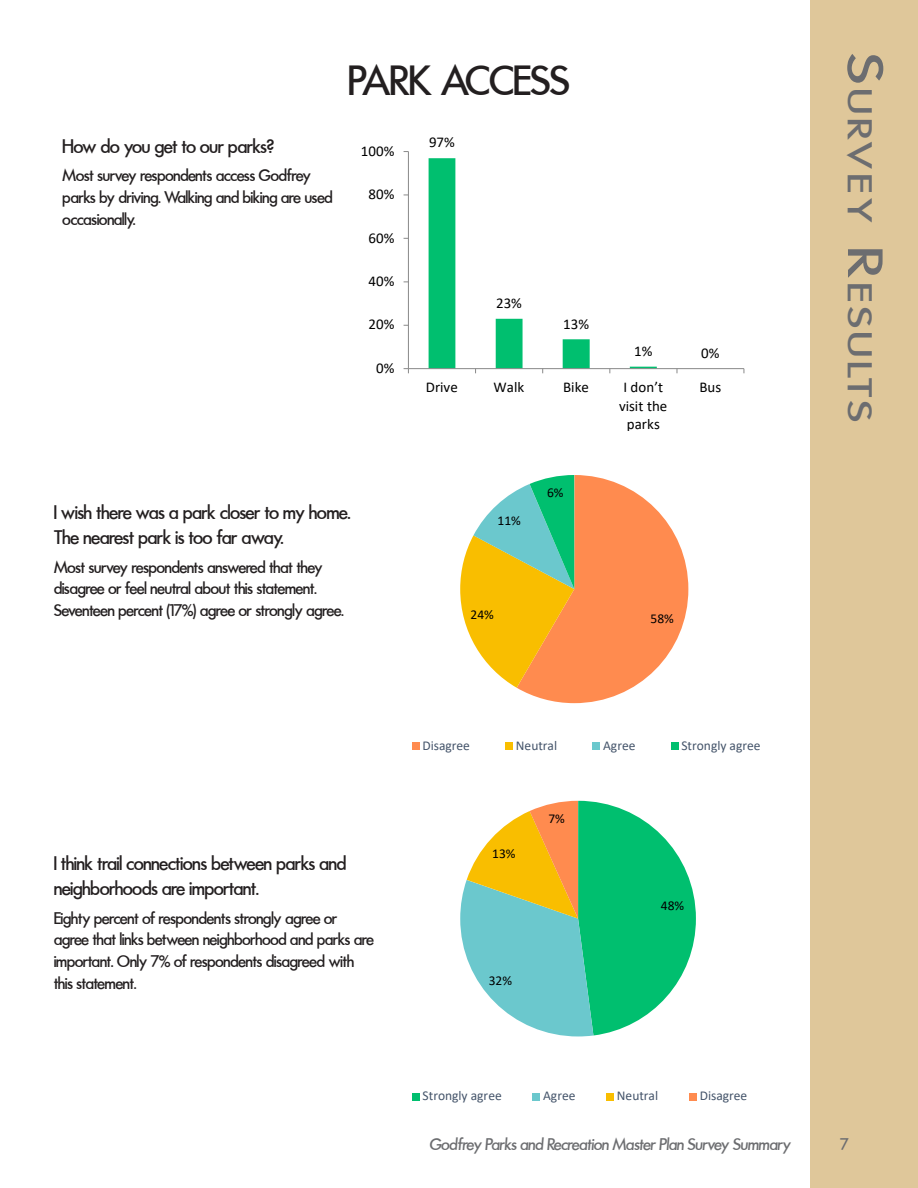
<style>
.page{position:relative;width:918px;height:1188px;background:#fff}
.page>*{position:absolute;margin:0;border:0;box-sizing:border-box;transform-origin:0 0}
.t1{font:500 45px "Futura";color:#231f20}
.t2{font:500 36.75px "Futura";letter-spacing:.115em;color:#6c6d70;scale:1.3 1}
.t3{font:500 21px/25.2px "Futura";color:#231f20}
.t4{font:500 18px/21.6px "Futura";color:#231f20}
.t5{font:500 18px "Futura";letter-spacing:-.025em;color:#6c6d70}
.t6{font:15px/18.3px "Calibri";color:#000;text-align:center}
.t7{font:13.5px "Calibri";color:#44546a}
.t8{font:13.5px "Calibri";color:#000}
.s1{font-size:52.5px}
</style>
<div class="page">
<div style="left:810px;top:0;width:108px;height:1188px;background:#dfc79a"></div>
<svg style="left:403px;top:151px;width:342px;height:223px"></svg>
<svg style="left:412px;top:475px;width:277px;height:275px"></svg>
<svg style="left:412px;top:800px;width:285px;height:301px"></svg>
<p class="t1" style="left:349px;top:57px;width:222px">PARK ACCESS</p>
<p class="t3" style="left:63px;top:134px;width:213px">How do you get to our parks?</p>
<p class="t6" style="left:361px;top:141px;width:35px">100%</p>
<p class="t4" style="left:63px;top:165px;width:272px">Most survey respondents access Godfrey parks by driving. Walking and biking are used occasionally.</p>
<p class="t6" style="left:369px;top:185px;width:27px">80%</p>
<p class="t6" style="left:369px;top:228px;width:27px">60%</p>
<p class="t6" style="left:369px;top:272px;width:27px">40%</p>
<p class="t6" style="left:369px;top:315px;width:27px">20%</p>
<p class="t6" style="left:376px;top:358px;width:20px">0%</p>
<p class="t3" style="left:54px;top:500px;width:298px">I wish there was a park closer to my home.<br>The nearest park is too far away.</p>
<p class="t4" style="left:54px;top:556px;width:291px">Most survey respondents answered that they disagree or feel neutral about this statement.<br>Seventeen percent (17%) agree or strongly agree.</p>
<p class="t6" style="left:429px;top:133px;width:27px">97%</p>
<p class="t6" style="left:496px;top:293px;width:27px">23%</p>
<p class="t6" style="left:563px;top:314px;width:27px">13%</p>
<p class="t6" style="left:634px;top:341px;width:20px">1%</p>
<p class="t6" style="left:701px;top:343px;width:20px">0%</p>
<p class="t6" style="left:426px;top:378px;width:34px">Drive</p>
<p class="t6" style="left:494px;top:378px;width:32px">Walk</p>
<p class="t6" style="left:563px;top:378px;width:27px">Bike</p>
<p class="t6" style="left:619px;top:378px;width:50px">I don’t visit the parks</p>
<p class="t6" style="left:700px;top:378px;width:23px">Bus</p>
<p class="t8" style="left:498px;top:511px;width:25px">11%</p>
<p class="t8" style="left:547px;top:483px;width:18px">6%</p>
<p class="t8" style="left:471px;top:605px;width:25px">24%</p>
<p class="t8" style="left:651px;top:609px;width:25px">58%</p>
<p class="t3" style="left:54px;top:851px;width:294px">I think trail connections between parks and neighborhoods are important.</p>
<p class="t4" style="left:54px;top:907px;width:321px">Eighty percent of respondents strongly agree or agree that links between neighborhood and parks are important. Only 7% of respondents disagreed with this statement.</p>
<p class="t7" style="left:422px;top:736px;width:49px">Disagree</p>
<p class="t7" style="left:516px;top:736px;width:43px">Neutral</p>
<p class="t7" style="left:603px;top:736px;width:34px">Agree</p>
<p class="t7" style="left:681px;top:736px;width:81px">Strongly agree</p>
<p class="t8" style="left:492px;top:844px;width:25px">13%</p>
<p class="t8" style="left:548px;top:809px;width:18px">7%</p>
<p class="t8" style="left:489px;top:971px;width:25px">32%</p>
<p class="t8" style="left:661px;top:896px;width:25px">48%</p>
<p class="t7" style="left:423px;top:1087px;width:81px">Strongly agree</p>
<p class="t7" style="left:543px;top:1087px;width:34px">Agree</p>
<p class="t7" style="left:617px;top:1087px;width:43px">Neutral</p>
<p class="t7" style="left:700px;top:1087px;width:49px">Disagree</p>
<h2 class="t2" style="left:879px;top:54px;width:284px;rotate:90deg"><span class="s1">S</span>urvey <span class="s1">R</span>esults</h2>
<p class="t5" style="left:429px;top:1135px;width:363px">Godfrey Parks and Recreation Master Plan Survey Summary</p>
<p class="t5" style="left:841px;top:1135px;width:10px">7</p>
</div>
